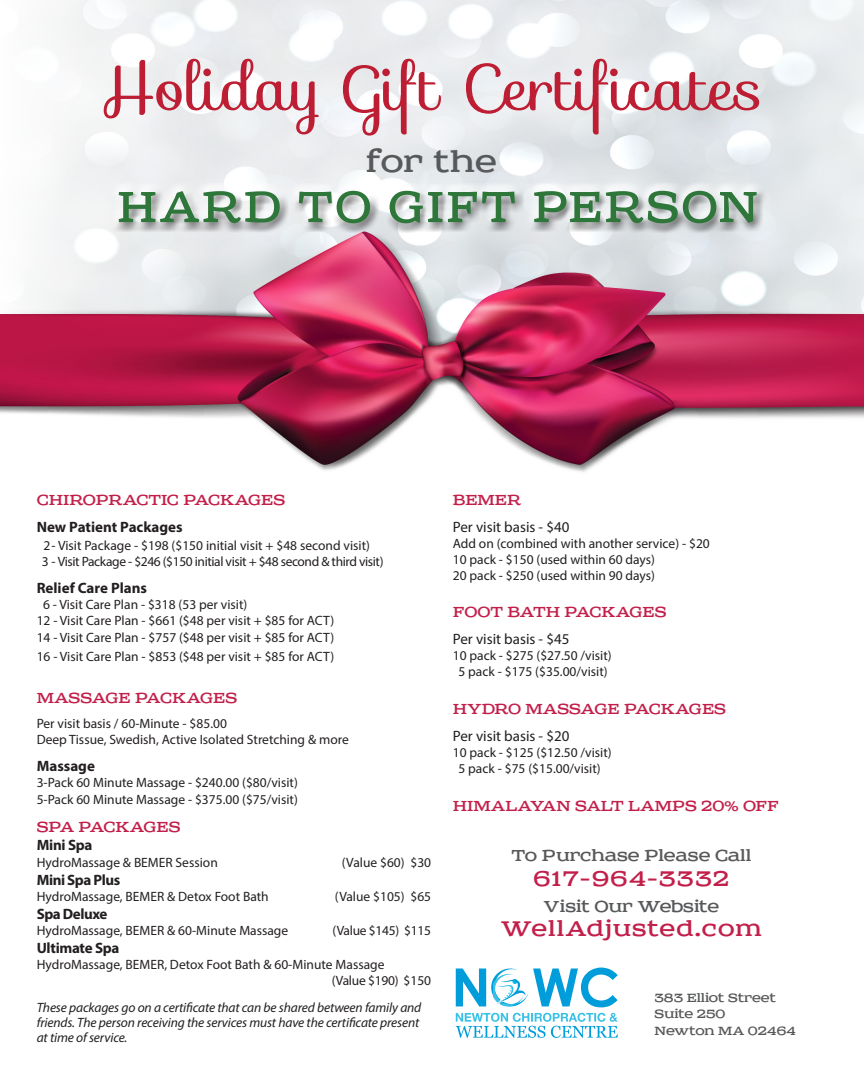
<style>
.page{position:relative;width:864px;height:1080px;background:#fff}
.page>*{position:absolute;margin:0;border:0;box-sizing:border-box;transform-origin:0 0}
.t1{font:63.9px "Sofia";color:#bd1e33}
.t2{font:33px "Sreda";letter-spacing:.005em;color:#57585a}
.t3{font:24px "Sreda";letter-spacing:.05em;color:#c21f4a}
.t4{font:18px "Sreda";letter-spacing:-.005em;color:#57585a}
.t5{font:16.5px "Sreda";color:#c21f4a}
.t6{font:700 15px "Myriad Pro";letter-spacing:-.01em;color:#231f20}
.t7{font:15px "Myriad Pro";color:#231f20}
.t8{font:700 15px "Myriad Pro";letter-spacing:-.03em;color:#231f20}
.t9{font:13.5px/16.2px "Myriad Pro";color:#231f20}
.t10{font:italic 13.5px/15px "Myriad Pro";letter-spacing:-.01em;color:#231f20}
.t11{font:13.5px "Myriad Pro";letter-spacing:-.03em;color:#231f20}
.t12{font:13.5px/16.5px "Sreda";color:#57585a}
.t13{font:13.5px "Myriad Pro";letter-spacing:-.02em;color:#231f20}
</style>
<div class="page">
<img style="left:0;top:0;width:864px;height:472px">
<svg style="left:670px;top:0;width:194px;height:314px;fill:#e6eaec"></svg>
<svg style="left:0;top:0;width:248px;height:314px;fill:#f3f4f5"></svg>
<svg style="left:456px;top:967px;width:162px;height:71px"></svg>
<div style="left:94px;top:164px;width:687px;height:86px;background:#fff;opacity:.75"></div>
<svg style="left:109px;top:182px;width:656px;height:47px;fill:#eceef0"></svg>
<div style="left:111px;top:185px;width:655px;height:48px;background:#231f20;opacity:.46"></div>
<svg style="left:119px;top:191px;width:638px;height:32px"></svg>
<p class="t1" style="left:100px;top:38px;width:664px">Holiday Gift Certificates</p>
<p class="t2" style="left:366px;top:142px;width:132px">for the</p>
<p class="t5" style="left:37px;top:490px;width:250px">CHIROPRACTIC PACKAGES</p>
<p class="t6" style="left:37px;top:517px;width:148px">New Patient Packages</p>
<p class="t9" style="left:43px;top:537px;width:328px">2 - Visit Package - $198 ($150 initial visit + $48 second visit)</p>
<p class="t11" style="left:42px;top:553px;width:343px">3 - Visit Package - $246 ($150 initial visit + $48 second &amp; third visit)</p>
<p class="t6" style="left:37px;top:578px;width:112px">Relief Care Plans</p>
<p class="t9" style="left:43px;top:596px;width:206px">6 - Visit Care Plan - $318 (53 per visit)</p>
<p class="t9" style="left:37px;top:613px;width:299px">12 - Visit Care Plan - $661 ($48 per visit + $85 for ACT)</p>
<p class="t9" style="left:37px;top:629px;width:299px">14 - Visit Care Plan - $757 ($48 per visit + $85 for ACT)</p>
<p class="t9" style="left:37px;top:649px;width:299px">16 - Visit Care Plan - $853 ($48 per visit + $85 for ACT)</p>
<p class="t5" style="left:37px;top:688px;width:202px">MASSAGE PACKAGES</p>
<p class="t9" style="left:37px;top:715px;width:314px">Per visit basis / 60-Minute - $85.00<br>Deep Tissue, Swedish, Active Isolated Stretching &amp; more</p>
<p class="t6" style="left:37px;top:756px;width:60px">Massage</p>
<p class="t9" style="left:37px;top:775px;width:263px">3-Pack 60 Minute Massage - $240.00 ($80/visit)</p>
<p class="t9" style="left:37px;top:791px;width:263px">5-Pack 60 Minute Massage - $375.00 ($75/visit)</p>
<p class="t5" style="left:37px;top:818px;width:145px">SPA PACKAGES</p>
<p class="t6" style="left:37px;top:836px;width:57px">Mini Spa</p>
<p class="t9" style="left:37px;top:854px;width:183px">HydroMassage &amp; BEMER Session</p>
<p class="t9" style="left:342px;top:854px;width:91px">(Value $60) $30</p>
<p class="t8" style="left:37px;top:870px;width:85px">Mini Spa Plus</p>
<p class="t9" style="left:37px;top:888px;width:234px">HydroMassage, BEMER &amp; Detox Foot Bath</p>
<p class="t9" style="left:335px;top:888px;width:98px">(Value $105) $65</p>
<p class="t8" style="left:37px;top:904px;width:72px">Spa Deluxe</p>
<p class="t9" style="left:37px;top:922px;width:253px">HydroMassage, BEMER &amp; 60-Minute Massage</p>
<p class="t13" style="left:332px;top:922px;width:100px">(Value $145) $115</p>
<p class="t6" style="left:37px;top:938px;width:84px">Ultimate Spa</p>
<p class="t9" style="left:37px;top:956px;width:349px">HydroMassage, BEMER, Detox Foot Bath &amp; 60-Minute Massage</p>
<p class="t13" style="left:332px;top:973px;width:101px">(Value $190) $150</p>
<p class="t10" style="left:37px;top:1000px;width:386px">These packages go on a certificate that can be shared between family and friends. The person receiving the services must have the certificate present at time of service.</p>
<p class="t5" style="left:453px;top:490px;width:70px">BEMER</p>
<p class="t7" style="left:453px;top:518px;width:118px">Per visit basis - $40</p>
<p class="t9" style="left:453px;top:535px;width:259px">Add on (combined with another service) - $20</p>
<p class="t9" style="left:453px;top:551px;width:204px">10 pack - $150 (used within 60 days)</p>
<p class="t9" style="left:453px;top:568px;width:204px">20 pack - $250 (used within 90 days)</p>
<p class="t5" style="left:453px;top:602px;width:215px">FOOT BATH PACKAGES</p>
<p class="t7" style="left:453px;top:629px;width:118px">Per visit basis - $45</p>
<p class="t9" style="left:453px;top:647px;width:160px">10 pack - $275 ($27.50 /visit)</p>
<p class="t9" style="left:459px;top:663px;width:151px">5 pack - $175 ($35.00/visit)</p>
<p class="t5" style="left:453px;top:699px;width:275px">HYDRO MASSAGE PACKAGES</p>
<p class="t7" style="left:453px;top:727px;width:118px">Per visit basis - $20</p>
<p class="t9" style="left:453px;top:744px;width:160px">10 pack - $125 ($12.50 /visit)</p>
<p class="t9" style="left:459px;top:761px;width:144px">5 pack - $75 ($15.00/visit)</p>
<p class="t5" style="left:453px;top:796px;width:328px">HIMALAYAN SALT LAMPS 20% OFF</p>
<p class="t4" style="left:511px;top:845px;width:242px">To Purchase Please Call</p>
<p class="t3" style="left:533px;top:865px;width:197px">617-964-3332</p>
<p class="t4" style="left:544px;top:896px;width:177px">Visit Our Website</p>
<p class="t3" style="left:501px;top:914px;width:263px">WellAdjusted.com</p>
<p class="t12" style="left:654px;top:989px;width:123px">383 Elliot Street<br>Suite 250</p>
<p class="t12" style="left:654px;top:1022px;width:143px">Newton MA 02464</p>
</div>
